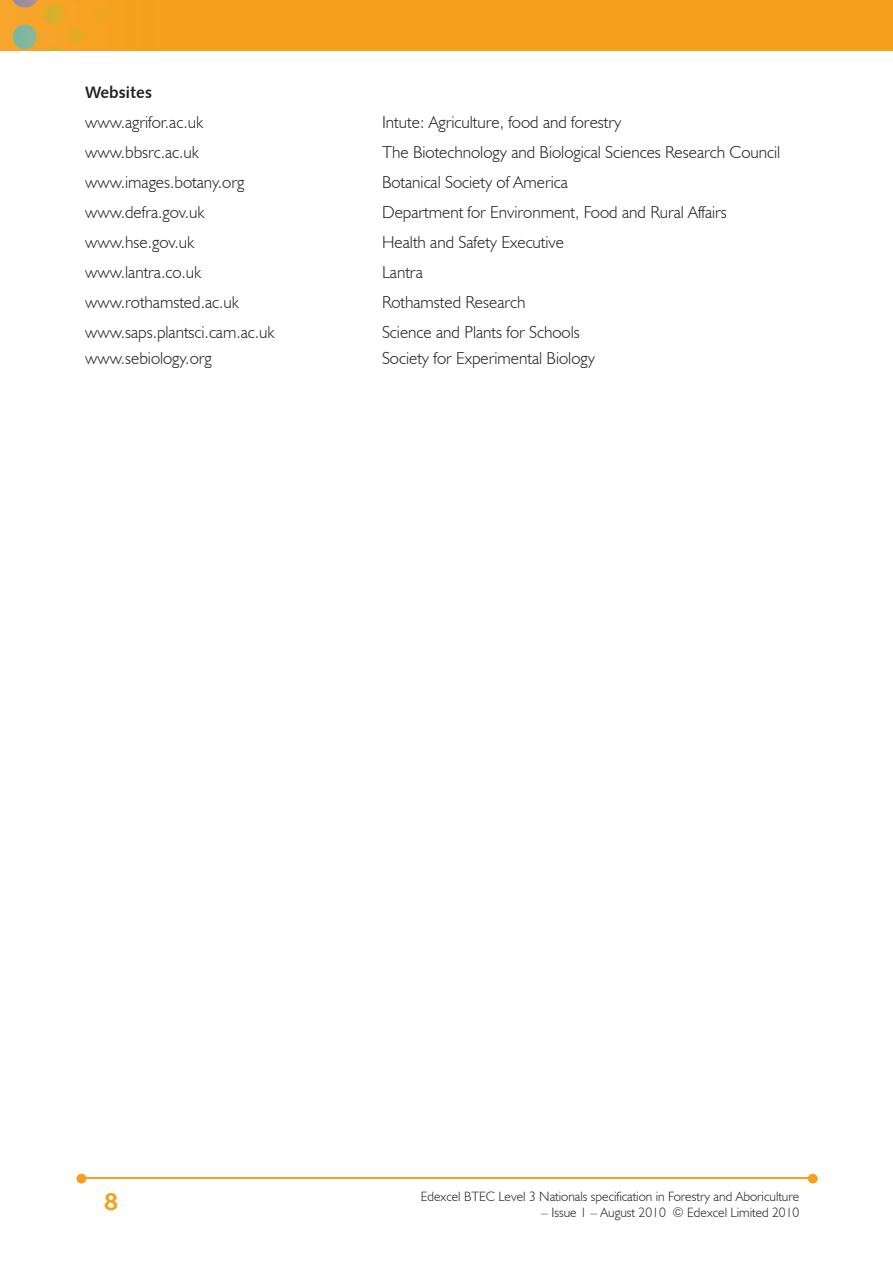
<style>
.page{position:relative;width:893px;height:1263px;background:#fff}
.page>*{position:absolute;margin:0;border:0;box-sizing:border-box;transform-origin:0 0}
.t1{font:700 25.5px "Bliss";color:#f6a01b}
.t2{font:300 17.25px "Humanist 521 BT";color:#231f20}
.t3{font:16.5px "Humanist 531 BT Bold A";color:#231f20}
.t4{font:300 13.5px "Humanist 521 BT";color:#231f20}
</style>
<div class="page">
<img style="left:0;top:0;width:893px;height:51px">
<hr style="left:82px;top:1178px;width:728px;height:1px;background:#f6a01b">
<svg style="left:808px;top:1174px;width:10px;height:9px"></svg>
<svg style="left:77px;top:1174px;width:9px;height:9px"></svg>
<p class="t3" style="left:85px;top:82px;width:69px">Websites</p>
<p class="t2" style="left:85px;top:111px;width:120px">www.agrifor.ac.uk</p>
<p class="t2" style="left:382px;top:111px;width:241px">Intute: Agriculture, food and forestry</p>
<p class="t2" style="left:85px;top:141px;width:116px">www.bbsrc.ac.uk</p>
<p class="t2" style="left:382px;top:141px;width:400px">The Biotechnology and Biological Sciences Research Council</p>
<p class="t2" style="left:85px;top:171px;width:161px">www.images.botany.org</p>
<p class="t2" style="left:382px;top:171px;width:187px">Botanical Society of America</p>
<p class="t2" style="left:85px;top:201px;width:121px">www.defra.gov.uk</p>
<p class="t2" style="left:382px;top:201px;width:346px">Department for Environment, Food and Rural Affairs</p>
<p class="t2" style="left:85px;top:231px;width:111px">www.hse.gov.uk</p>
<p class="t2" style="left:382px;top:231px;width:184px">Health and Safety Executive</p>
<p class="t2" style="left:85px;top:261px;width:118px">www.lantra.co.uk</p>
<p class="t2" style="left:382px;top:261px;width:42px">Lantra</p>
<p class="t2" style="left:85px;top:291px;width:155px">www.rothamsted.ac.uk</p>
<p class="t2" style="left:382px;top:291px;width:145px">Rothamsted Research</p>
<p class="t2" style="left:85px;top:321px;width:191px">www.saps.plantsci.cam.ac.uk</p>
<p class="t2" style="left:382px;top:321px;width:199px">Science and Plants for Schools</p>
<p class="t2" style="left:85px;top:347px;width:128px">www.sebiology.org</p>
<p class="t2" style="left:382px;top:347px;width:214px">Society for Experimental Biology</p>
<h1 class="t1" style="left:104px;top:1189px;width:15px">8</h1>
<p class="t4" style="left:421px;top:1188px;width:380px">Edexcel BTEC Level 3 Nationals specification in Forestry and Aboriculture</p>
<p class="t4" style="left:541px;top:1204px;width:260px">– Issue 1 – August 2010 © Edexcel Limited 2010</p>
</div>
